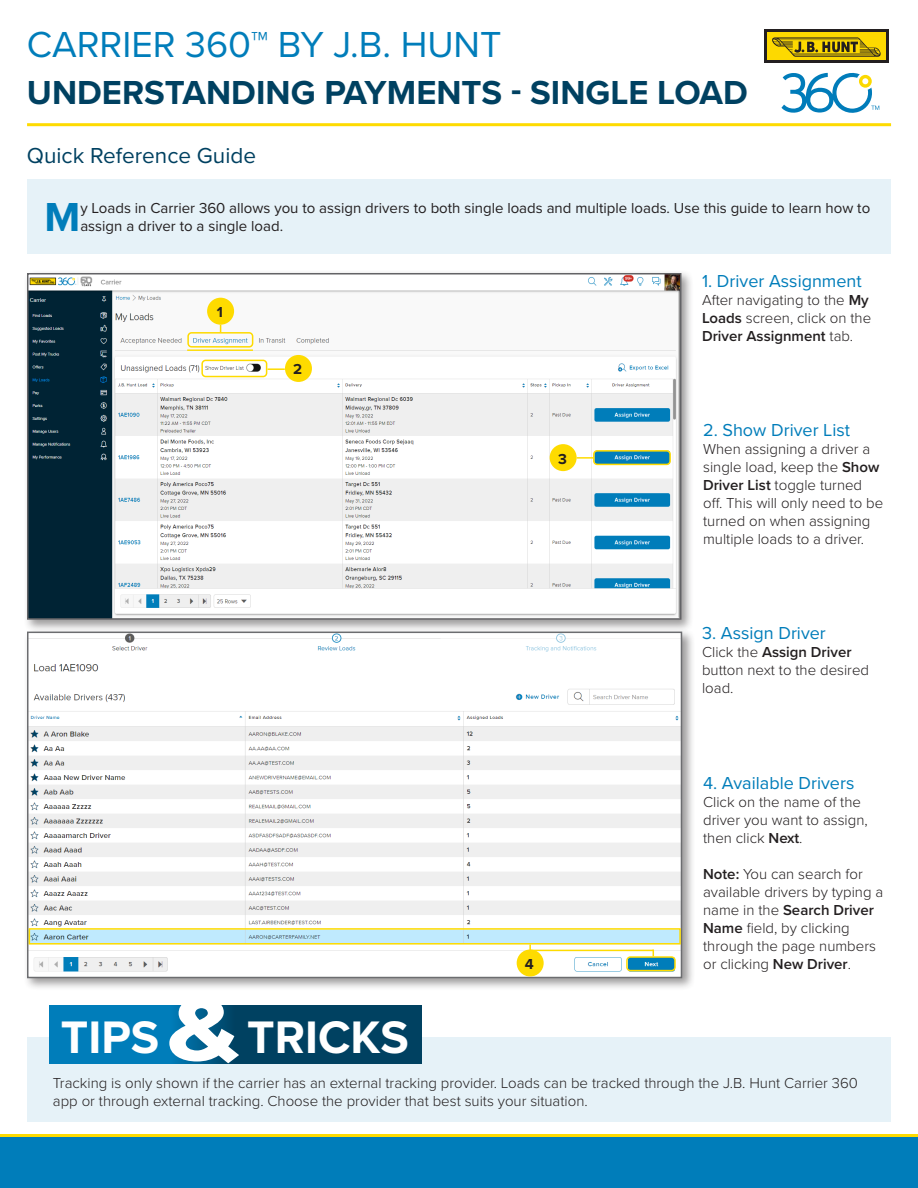
<style>
.page{position:relative;width:918px;height:1188px;background:#fff}
.page>*{position:absolute;margin:0;border:0;box-sizing:border-box;transform-origin:0 0}
.t1{font:700 47.25px "Proxima Nova";color:#fff}
.t2{font:700 42px "Proxima Nova";color:#007dba}
.t3{font:37.5px "Proxima Nova";color:#007dba}
.t4{font:700 34.5px "Proxima Nova";color:#004161}
.t5{font:22.5px "Proxima Nova";color:#004161}
.t6{font:18px "Proxima Nova";color:#007dba}
.t7{font:300 15px/18px "Proxima Nova";color:#231f20}
.t8{font:15px/18px "Proxima Nova";color:#231f20}
.t9{font:700 15px "Proxima Nova";color:#231f20}
.s1{font-weight:600}
</style>
<div class="page">
<div style="left:0;top:1137px;width:918px;height:51px;background:#007dba"></div>
<hr style="left:0;top:1134px;width:918px;height:3px;background:#fedb00">
<div style="left:27px;top:179px;width:864px;height:75px;background:#e6f2f8"></div>
<hr style="left:27px;top:123px;width:864px;height:3px;background:#fedb00">
<svg style="left:764px;top:30px;width:124px;height:33px"></svg>
<div style="left:767px;top:33px;width:119px;height:27px;background:#fdd900"></div>
<svg style="left:772px;top:37px;width:109px;height:20px"></svg>
<svg style="left:781px;top:72px;width:98px;height:41px"></svg>
<div style="left:24px;top:270px;width:670px;height:362px;background:#231f20;opacity:.45"></div>
<img style="left:30px;top:276px;width:648px;height:341px">
<div style="left:27px;top:273px;width:654px;height:347px;border:2px solid #636366"></div>
<div style="left:29px;top:506px;width:74px;height:112px;background:#002334"></div>
<div style="left:207px;top:298px;width:27px;height:27px;background:#fedb00;border-radius:50%"></div>
<div style="left:187px;top:332px;width:66px;height:16px;border:2px solid #fedb00;border-radius:4px"></div>
<div style="left:285px;top:355px;width:27px;height:27px;background:#fedb00;border-radius:50%"></div>
<div style="left:201px;top:360px;width:66px;height:17px;border:2px solid #fedb00;border-radius:4px"></div>
<svg style="left:268px;top:368px;width:17px;height:2px"></svg>
<div style="left:593px;top:450px;width:78px;height:15px;border:2px solid #fedb00;border-radius:4px"></div>
<div style="left:550px;top:444px;width:27px;height:27px;background:#fedb00;border-radius:50%"></div>
<svg style="left:577px;top:457px;width:17px;height:2px"></svg>
<div style="left:24px;top:628px;width:671px;height:363px;background:#231f20;opacity:.45"></div>
<img style="left:30px;top:635px;width:649px;height:340px">
<div style="left:27px;top:632px;width:655px;height:346px;border:2px solid #6c6d70"></div>
<div style="left:517px;top:950px;width:27px;height:27px;background:#fedb00;border-radius:50%"></div>
<div style="left:626px;top:956px;width:50px;height:15px;border:2px solid #fedb00;border-radius:4px"></div>
<svg style="left:28px;top:927px;width:654px;height:29px"></svg>
<hr style="left:530px;top:950px;width:123px;height:1px;background:#fedb00">
<div style="left:27px;top:1038px;width:864px;height:84px;background:#e6f2f8"></div>
<div style="left:49px;top:1005px;width:123px;height:58px;background:#007dba"></div>
<div style="left:234px;top:1005px;width:188px;height:58px;background:#004161"></div>
<svg style="left:169px;top:1005px;width:70px;height:58px"></svg>
<p class="t3" style="left:27px;top:16px;width:476px">CARRIER 360™ BY J.B. HUNT</p>
<p class="t4" style="left:27px;top:67px;width:723px">UNDERSTANDING PAYMENTS - SINGLE LOAD</p>
<p class="t5" style="left:27px;top:138px;width:231px">Quick Reference Guide</p>
<p class="t2" style="left:45px;top:186px;width:37px">M</p>
<p class="t8" style="left:80px;top:199px;width:791px">y Loads in Carrier 360 allows you to assign drivers to both single loads and multiple loads. Use this guide to learn how to assign a driver to a single load.</p>
<p class="t9" style="left:217px;top:301px;width:8px">1</p>
<p class="t9" style="left:293px;top:358px;width:10px">2</p>
<p class="t9" style="left:558px;top:447px;width:10px">3</p>
<p class="t1" style="left:61px;top:1002px;width:100px">TIPS</p>
<p class="t1" style="left:247px;top:1002px;width:163px">TRICKS</p>
<p class="t9" style="left:525px;top:953px;width:10px">4</p>
<p class="t6" style="left:702px;top:268px;width:161px">1. Driver Assignment</p>
<p class="t7" style="left:702px;top:290px;width:171px">After navigating to the <span class="s1">My<br>Loads</span> screen, click on the<br><span class="s1">Driver Assignment</span> tab.</p>
<p class="t6" style="left:703px;top:417px;width:149px">2. Show Driver List</p>
<p class="t7" style="left:703px;top:439px;width:182px">When assigning a driver a single load, keep the <span class="s1">Show<br>Driver List</span> toggle turned off. This will only need to be turned on when assigning multiple loads to a driver.</p>
<p class="t6" style="left:702px;top:620px;width:125px">3. Assign Driver</p>
<p class="t7" style="left:702px;top:642px;width:169px">Click the <span class="s1">Assign Driver </span>button next to the desired load.</p>
<p class="t6" style="left:703px;top:770px;width:153px">4. Available Drivers</p>
<p class="t7" style="left:703px;top:792px;width:166px">Click on the name of the driver you want to assign, then click <span class="s1">Next</span>.</p>
<p class="t7" style="left:703px;top:864px;width:182px"><span class="s1">Note:</span> You can search for available drivers by typing a name in the <span class="s1">Search Driver<br>Name</span> field, by clicking through the page numbers or clicking <span class="s1">New Driver</span>.</p>
<p class="t7" style="left:53px;top:1073px;width:807px">Tracking is only shown if the carrier has an external tracking provider. Loads can be tracked through the J.B. Hunt Carrier 360 app or through external tracking. Choose the provider that best suits your situation.</p>
</div>
